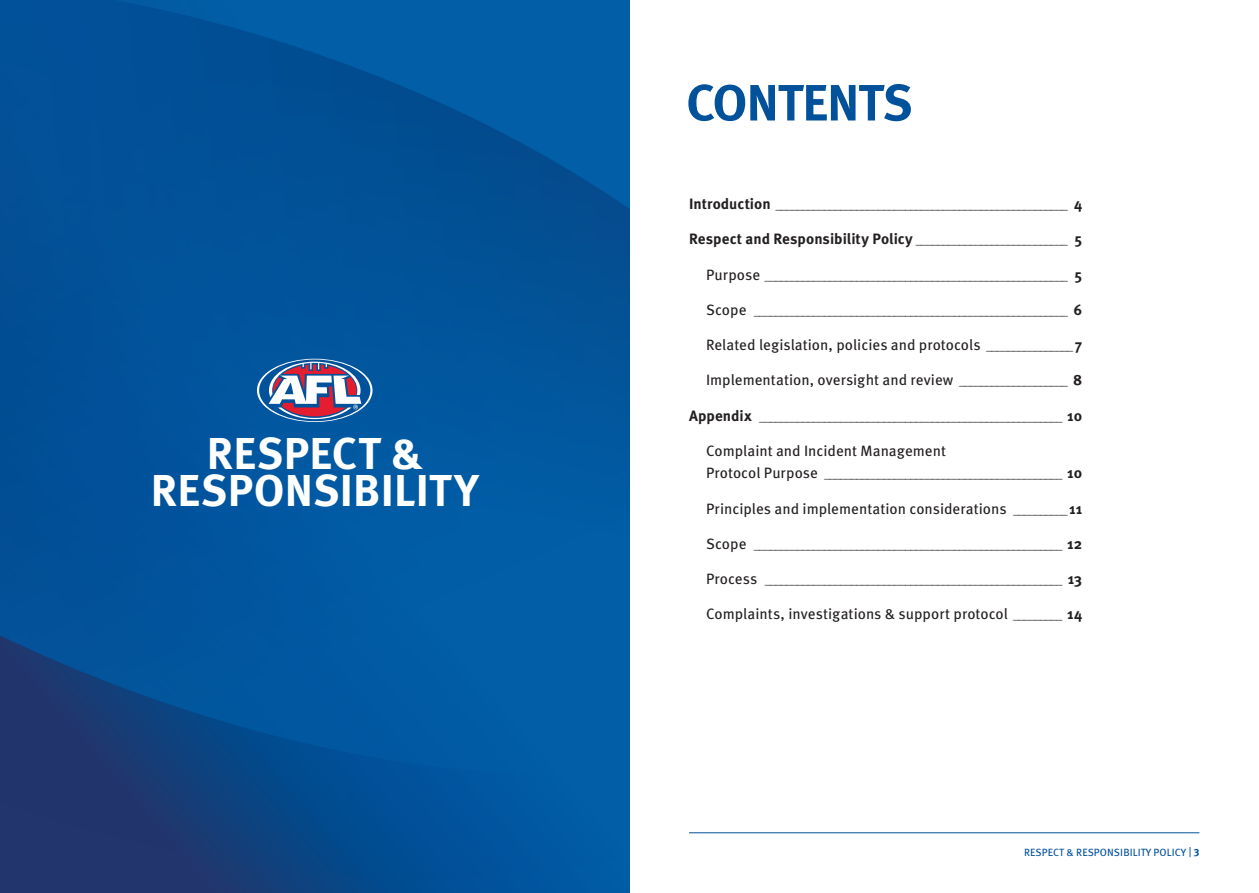
<style>
.page{position:relative;width:1259px;height:893px;background:#fff}
.page>*{position:absolute;margin:0;border:0;box-sizing:border-box;transform-origin:0 0}
.heading_1{font:700 51px "Meta Pro";letter-spacing:-.02em;color:#01519b}
.t1{font:700 44.7px/37.5px "Meta Pro";letter-spacing:.005em;color:#fff;text-align:center}
.Contents{font:15px "Meta Pro";color:#231f20}
.Contents-2{font:700 15px "Meta Pro";color:#231f20}
.Contents-3{font:12px "Meta Pro";color:#231f20}
.t2{font:10.5px "Meta Pro";letter-spacing:.01em;color:#01519b}
.s1{font-weight:700;font-size:15px}
.s2{font-weight:400;font-size:12px}
.s3{font-size:15px}
.s4{font-size:12px}
.s5{font-weight:700}
</style>
<div class="page">
<hr style="left:689px;top:832px;width:510px;height:1px;background:#01519b">
<svg style="left:0;top:0;width:629px;height:893px;background:#035298"></svg>
<svg style="left:257px;top:359px;width:115px;height:63px"></svg>
<div style="left:259px;top:360px;width:111px;height:61px;background:#01519b;border-radius:50%"></div>
<svg style="left:269px;top:362px;width:92px;height:57px"></svg>
<p class="t1" style="left:151px;top:436px;width:329px">RESPECT &amp;<br>RESPONSIBILITY</p>
<p class="heading_1" style="left:686px;top:71px;width:228px">CONTENTS</p>
<p class="Contents-3" style="left:689px;top:197px;width:394px"><span class="s1">Introduction</span> ______________________________________________________ <span class="s1">4</span></p>
<p class="Contents-2" style="left:689px;top:230px;width:395px">Respect and Responsibility Policy <span class="s2">____________________________</span> 5</p>
<p class="Contents-3" style="left:706px;top:268px;width:377px"><span class="s3">Purpose</span> ________________________________________________________ <span class="s1">5</span></p>
<p class="Contents-3" style="left:706px;top:303px;width:377px"><span class="s3">Scope</span> __________________________________________________________ <span class="s1">6</span></p>
<p class="Contents" style="left:706px;top:335px;width:377px">Related legislation, policies and protocols <span class="s4">________________</span><span class="s5">7</span></p>
<p class="Contents" style="left:706px;top:371px;width:377px">Implementation, oversight and review <span class="s4">____________________</span> <span class="s5">8</span></p>
<p class="Contents-3" style="left:689px;top:409px;width:394px"><span class="s1">Appendix</span> ________________________________________________________ <span class="s1">10</span></p>
<p class="Contents" style="left:706px;top:441px;width:241px">Complaint and Incident Management</p>
<p class="Contents-3" style="left:706px;top:467px;width:377px"><span class="s3">Protocol Purpose</span> ____________________________________________ <span class="s1">10</span></p>
<p class="Contents" style="left:706px;top:499px;width:377px">Principles and implementation considerations <span class="s4">__________</span><span class="s5">11</span></p>
<p class="Contents-3" style="left:706px;top:537px;width:377px"><span class="s3">Scope</span> _________________________________________________________ <span class="s1">12</span></p>
<p class="Contents-3" style="left:706px;top:572px;width:377px"><span class="s3">Process</span> _______________________________________________________ <span class="s1">13</span></p>
<p class="Contents" style="left:706px;top:605px;width:377px">Complaints, investigations &amp; support protocol <span class="s4">_________</span> <span class="s5">14</span></p>
<p class="t2" style="left:1024px;top:845px;width:177px">RESPECT &amp; RESPONSIBILITY POLICY | <span class="s5">3</span></p>
</div>
